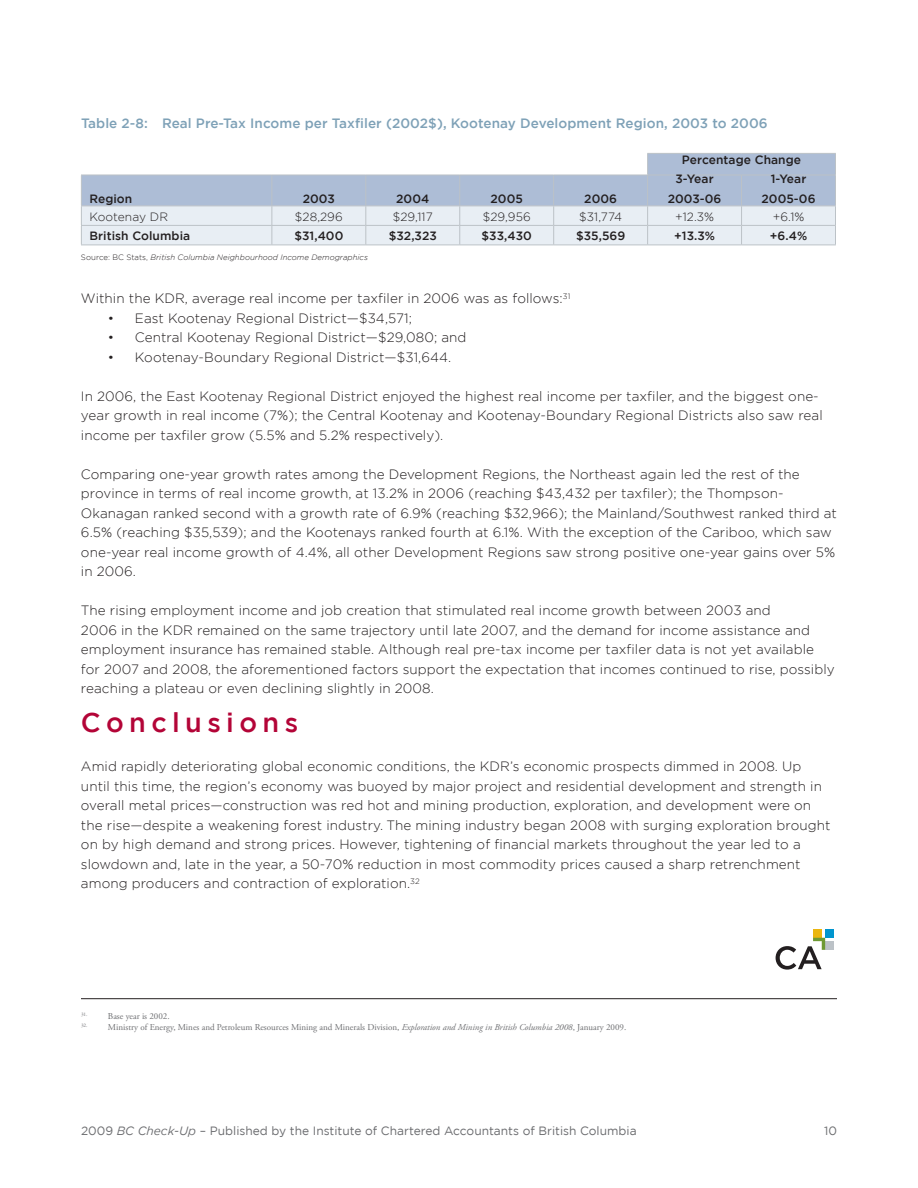
<style>
.page{position:relative;width:918px;height:1188px;background:#fff}
.page>*{position:absolute;margin:0;border:0;box-sizing:border-box;transform-origin:0 0}
.t1{font:500 27px "Gotham";letter-spacing:.2em;color:#b30437}
.t2{font:300 13.5px/19.5px "Gotham";letter-spacing:.005em;color:#231f20}
.t3{font:500 13.5px "Gotham";letter-spacing:.005em;color:#7ea1b7}
.t4{font:500 12px/19.5px "Gotham";letter-spacing:.005em;color:#231f20;text-align:center}
.t5{font:12px "Gotham";color:#6c6d70}
.t6{font:300 12px "Gotham";letter-spacing:.005em;color:#231f20}
.t7{font:9px "Adobe Garamond Pro";color:#6c6d70}
.t8{font:italic 300 7.8px "Gotham";letter-spacing:.005em;color:#231f20}
.s1{font-style:normal}
.s2{font-style:italic}
</style>
<div class="page">
<svg style="left:81px;top:153px;width:755px;height:92px"></svg>
<hr style="left:81px;top:245px;width:191px;height:1px;background:#bcc2c7">
<hr style="left:272px;top:245px;width:94px;height:1px;background:#bcc2c7">
<hr style="left:366px;top:245px;width:94px;height:1px;background:#bcc2c7">
<hr style="left:460px;top:245px;width:94px;height:1px;background:#bcc2c7">
<hr style="left:554px;top:245px;width:94px;height:1px;background:#bcc2c7">
<hr style="left:648px;top:245px;width:94px;height:1px;background:#bcc2c7">
<hr style="left:742px;top:245px;width:94px;height:1px;background:#bcc2c7">
<hr style="left:81px;top:998px;width:756px;height:1px;background:#231f20">
<div style="left:813px;top:929px;width:9px;height:9px;background:#eab610"></div>
<div style="left:825px;top:929px;width:9px;height:9px;background:#0095ce"></div>
<div style="left:825px;top:941px;width:9px;height:9px;background:#bcc2c7"></div>
<svg style="left:776px;top:938px;width:49px;height:32px"></svg>
<p class="t3" style="left:81px;top:115px;width:688px">Table 2-8: Real Pre-Tax Income per Taxfiler (2002$), Kootenay Development Region, 2003 to 2006</p>
<p class="t4" style="left:682px;top:149px;width:121px">Percentage Change</p>
<p class="t4" style="left:89px;top:188px;width:44px">Region</p>
<p class="t4" style="left:303px;top:188px;width:34px">2003</p>
<p class="t4" style="left:396px;top:188px;width:35px">2004</p>
<p class="t4" style="left:491px;top:188px;width:34px">2005</p>
<p class="t4" style="left:584px;top:188px;width:34px">2006</p>
<p class="t4" style="left:668px;top:169px;width:55px">3-Year<br>2003-06</p>
<p class="t4" style="left:762px;top:169px;width:56px">1-Year<br>2005-06</p>
<p class="t6" style="left:89px;top:210px;width:80px">Kootenay DR</p>
<p class="t6" style="left:295px;top:210px;width:49px">$28,296</p>
<p class="t6" style="left:393px;top:210px;width:41px">$29,117</p>
<p class="t6" style="left:483px;top:210px;width:49px">$29,956</p>
<p class="t6" style="left:579px;top:210px;width:44px">$31,774</p>
<p class="t6" style="left:675px;top:210px;width:41px">+12.3%</p>
<p class="t6" style="left:773px;top:210px;width:33px">+6.1%</p>
<p class="t4" style="left:89px;top:226px;width:102px">British Columbia</p>
<p class="t4" style="left:294px;top:226px;width:51px">$31,400</p>
<p class="t4" style="left:389px;top:226px;width:50px">$32,323</p>
<p class="t4" style="left:482px;top:226px;width:52px">$33,430</p>
<p class="t4" style="left:576px;top:226px;width:51px">$35,569</p>
<p class="t4" style="left:674px;top:226px;width:42px">+13.3%</p>
<p class="t4" style="left:770px;top:226px;width:39px">+6.4%</p>
<p class="t8" style="left:81px;top:253px;width:288px"><span class="s1">Source: BC Stats,</span> British Columbia Neighbourhood Income Demographics</p>
<p class="t2" style="left:81px;top:288px;width:491px">Within the KDR, average real income per taxfiler in 2006 was as follows:<sup>31</sup></p>
<p class="t2" style="left:108px;top:308px;width:305px">• East Kootenay Regional District—$34,571;</p>
<p class="t2" style="left:108px;top:327px;width:360px">• Central Kootenay Regional District—$29,080; and</p>
<p class="t2" style="left:108px;top:347px;width:345px">• Kootenay-Boundary Regional District—$31,644.</p>
<p class="t2" style="left:81px;top:386px;width:743px">In 2006, the East Kootenay Regional District enjoyed the highest real income per taxfiler, and the biggest one&shy;year growth in real income (7%); the Central Kootenay and Kootenay-Boundary Regional Districts also saw real income per taxfiler grow (5.5% and 5.2% respectively).</p>
<p class="t2" style="left:81px;top:464px;width:758px">Comparing one-year growth rates among the Development Regions, the Northeast again led the rest of the province in terms of real income growth, at 13.2% in 2006 (reaching $43,432 per taxfiler); the Thompson-Okanagan ranked second with a growth rate of 6.9% (reaching $32,966); the Mainland/Southwest ranked third at 6.5% (reaching $35,539); and the Kootenays ranked fourth at 6.1%. With the exception of the Cariboo, which saw one-year real income growth of 4.4%, all other Development Regions saw strong positive one-year gains over 5% in 2006.</p>
<p class="t2" style="left:81px;top:600px;width:755px">The rising employment income and job creation that stimulated real income growth between 2003 and<br>2006 in the KDR remained on the same trajectory until late 2007, and the demand for income assistance and employment insurance has remained stable. Although real pre-tax income per taxfiler data is not yet available for 2007 and 2008, the aforementioned factors support the expectation that incomes continued to rise, possibly reaching a plateau or even declining slightly in 2008.</p>
<h1 class="t1" style="left:81px;top:707px;width:219px">Conclusions</h1>
<p class="t2" style="left:81px;top:756px;width:751px">Amid rapidly deteriorating global economic conditions, the KDR’s economic prospects dimmed in 2008. Up until this time, the region’s economy was buoyed by major project and residential development and strength in overall metal prices—construction was red hot and mining production, exploration, and development were on the rise—despite a weakening forest industry. The mining industry began 2008 with surging exploration brought on by high demand and strong prices. However, tightening of financial markets throughout the year led to a slowdown and, late in the year, a 50-70% reduction in most commodity prices caused a sharp retrenchment among producers and contraction of exploration.<sup>32</sup></p>
<p class="t7" style="left:81px;top:1011px;width:90px"><sup>31.</sup> Base year is 2002.</p>
<p class="t7" style="left:81px;top:1021px;width:547px"><sup>32.</sup> Ministry of Energy, Mines and Petroleum Resources Mining and Minerals Division, <span class="s2">Exploration and Mining in British Columbia 2008</span>, January 2009.</p>
<p class="t5" style="left:81px;top:1125px;width:557px">2009 <span class="s2">BC Check-Up</span> – Published by the Institute of Chartered Accountants of British Columbia</p>
<p class="t5" style="left:824px;top:1125px;width:14px">10</p>
</div>
